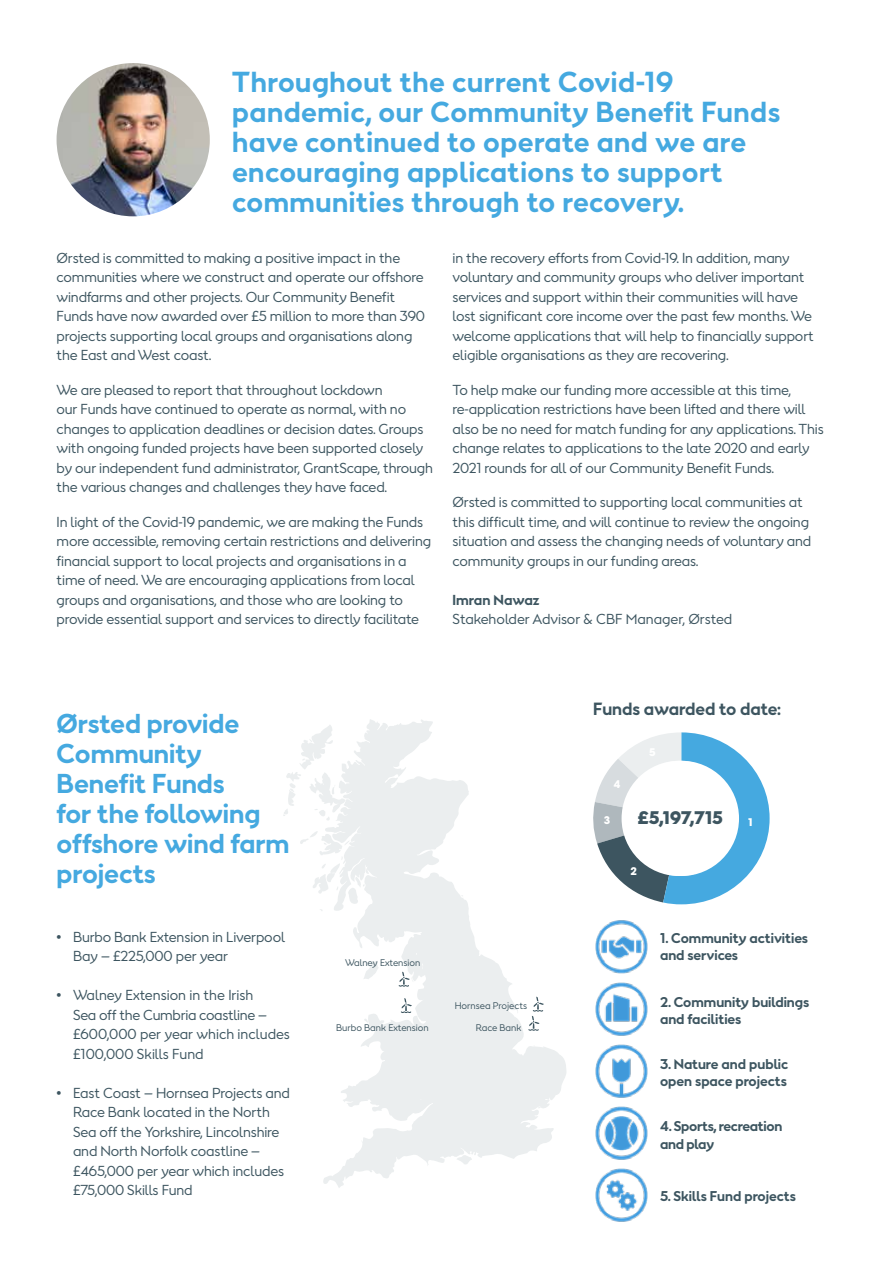
<style>
.page{position:relative;width:893px;height:1263px;background:#fff}
.page>*{position:absolute;margin:0;border:0;box-sizing:border-box;transform-origin:0 0}
.t1{font:700 27px/30px "Orsted Sans";letter-spacing:.02em;color:#45a9e0}
.t2{font:700 25.5px/30px "Orsted Sans";color:#45a9e0}
.t3{font:900 17.1px "Orsted Sans";color:#3d5560}
.t4{font:700 16.5px "Orsted Sans";color:#3d5560}
.t5{font:13.5px/19.5px "Orsted Sans";letter-spacing:-.01em;color:#3d5560}
.t6{font:700 13.5px "Orsted Sans";color:#3d5560}
.t7{font:700 13.2px/17.2px "Orsted Sans";color:#3d5560}
.t8{font:700 13.2px/17.2px "Orsted Sans";letter-spacing:-.02em;color:#3d5560}
.t9{font:700 10.5px "ITC Avant Garde Pro";color:#fff}
.t10{font:9px "Orsted Sans";color:#3d5560}
</style>
<div class="page">
<svg style="left:593px;top:732px;width:177px;height:172px"></svg>
<svg style="left:323px;top:719px;width:243px;height:469px"></svg>
<svg style="left:283px;top:724px;width:118px;height:193px"></svg>
<svg style="left:363px;top:960px;width:16px;height:19px"></svg>
<svg style="left:362px;top:1013px;width:24px;height:16px"></svg>
<svg style="left:456px;top:1153px;width:17px;height:13px"></svg>
<svg style="left:401px;top:998px;width:11px;height:15px"></svg>
<svg style="left:399px;top:972px;width:11px;height:15px"></svg>
<svg style="left:528px;top:997px;width:16px;height:34px"></svg>
<div style="left:622px;top:761px;width:115px;height:115px;background:#fff;border-radius:50%"></div>
<img style="left:57px;top:63px;width:153px;height:153px;border-radius:77px">
<img style="left:593px;top:981px;width:57px;height:56px;border-radius:28px">
<img style="left:593px;top:919px;width:57px;height:56px;border-radius:28px">
<img style="left:593px;top:1105px;width:57px;height:56px;border-radius:28px">
<img style="left:593px;top:1043px;width:57px;height:56px;border-radius:28px">
<img style="left:593px;top:1167px;width:57px;height:56px;border-radius:28px">
<h1 class="t1" style="left:232px;top:67px;width:550px">Throughout the current Covid-19 pandemic, our Community Benefit Funds have continued to operate and we are encouraging applications to support communities through to recovery.</h1>
<p class="t5" style="left:57px;top:248px;width:370px">Ørsted is committed to making a positive impact in the communities where we construct and operate our offshore windfarms and other projects. Our Community Benefit Funds have now awarded over £5 million to more than 390 projects supporting local groups and organisations along the East and West coast.</p>
<p class="t5" style="left:57px;top:380px;width:378px">We are pleased to report that throughout lockdown<br>our Funds have continued to operate as normal, with no changes to application deadlines or decision dates. Groups with ongoing funded projects have been supported closely by our independent fund administrator, GrantScape, through the various changes and challenges they have faced.</p>
<p class="t5" style="left:57px;top:512px;width:376px">In light of the Covid-19 pandemic, we are making the Funds more accessible, removing certain restrictions and delivering financial support to local projects and organisations in a time of need. We are encouraging applications from local groups and organisations, and those who are looking to provide essential support and services to directly facilitate</p>
<p class="t5" style="left:453px;top:248px;width:363px">in the recovery efforts from Covid-19. In addition, many voluntary and community groups who deliver important services and support within their communities will have lost significant core income over the past few months. We welcome applications that will help to financially support eligible organisations as they are recovering.</p>
<p class="t5" style="left:453px;top:380px;width:373px">To help make our funding more accessible at this time, re-application restrictions have been lifted and there will also be no need for match funding for any applications. This change relates to applications to the late 2020 and early 2021 rounds for all of our Community Benefit Funds.</p>
<p class="t5" style="left:453px;top:492px;width:360px">Ørsted is committed to supporting local communities at this difficult time, and will continue to review the ongoing situation and assess the changing needs of voluntary and community groups in our funding areas.</p>
<p class="t6" style="left:453px;top:591px;width:88px">Imran Nawaz</p>
<p class="t5" style="left:453px;top:609px;width:281px">Stakeholder Advisor &amp; CBF Manager, Ørsted</p>
<h2 class="t2" style="left:57px;top:709px;width:235px">Ørsted provide<br>Community<br>Benefit Funds<br>for the following offshore wind farm projects</h2>
<p class="t5" style="left:73px;top:927px;width:214px;text-indent:-16px">• Burbo Bank Extension in Liverpool<br>Bay – £225,000 per year</p>
<p class="t5" style="left:73px;top:985px;width:218px;text-indent:-16px">• Walney Extension in the Irish<br>Sea off the Cumbria coastline – £600,000 per year which includes £100,000 Skills Fund</p>
<p class="t5" style="left:73px;top:1083px;width:218px;text-indent:-16px">• East Coast – Hornsea Projects and<br>Race Bank located in the North<br>Sea off the Yorkshire, Lincolnshire and North Norfolk coastline – £465,000 per year which includes £75,000 Skills Fund</p>
<p class="t10" style="left:345px;top:956px;width:77px">Walney Extension</p>
<p class="t10" style="left:336px;top:1022px;width:94px">Burbo Bank Extension</p>
<p class="t10" style="left:455px;top:1000px;width:74px">Hornsea Projects</p>
<p class="t10" style="left:476px;top:1022px;width:47px">Race Bank</p>
<p class="t4" style="left:593px;top:698px;width:189px">Funds awarded to date:</p>
<p class="t9" style="left:614px;top:777px;width:8px">4</p>
<p class="t9" style="left:604px;top:813px;width:8px">3</p>
<p class="t3" style="left:638px;top:806px;width:86px">£5,197,715</p>
<p class="t9" style="left:630px;top:864px;width:8px">2</p>
<p class="t9" style="left:747px;top:815px;width:8px">1</p>
<p class="t7" style="left:660px;top:929px;width:149px">1. Community activities and services</p>
<p class="t7" style="left:660px;top:993px;width:151px">2. Community buildings and facilities</p>
<p class="t7" style="left:660px;top:1055px;width:130px">3. Nature and public open space projects</p>
<p class="t8" style="left:660px;top:1118px;width:124px">4. Sports, recreation and play</p>
<p class="t7" style="left:660px;top:1187px;width:137px">5. Skills Fund projects</p>
</div>
